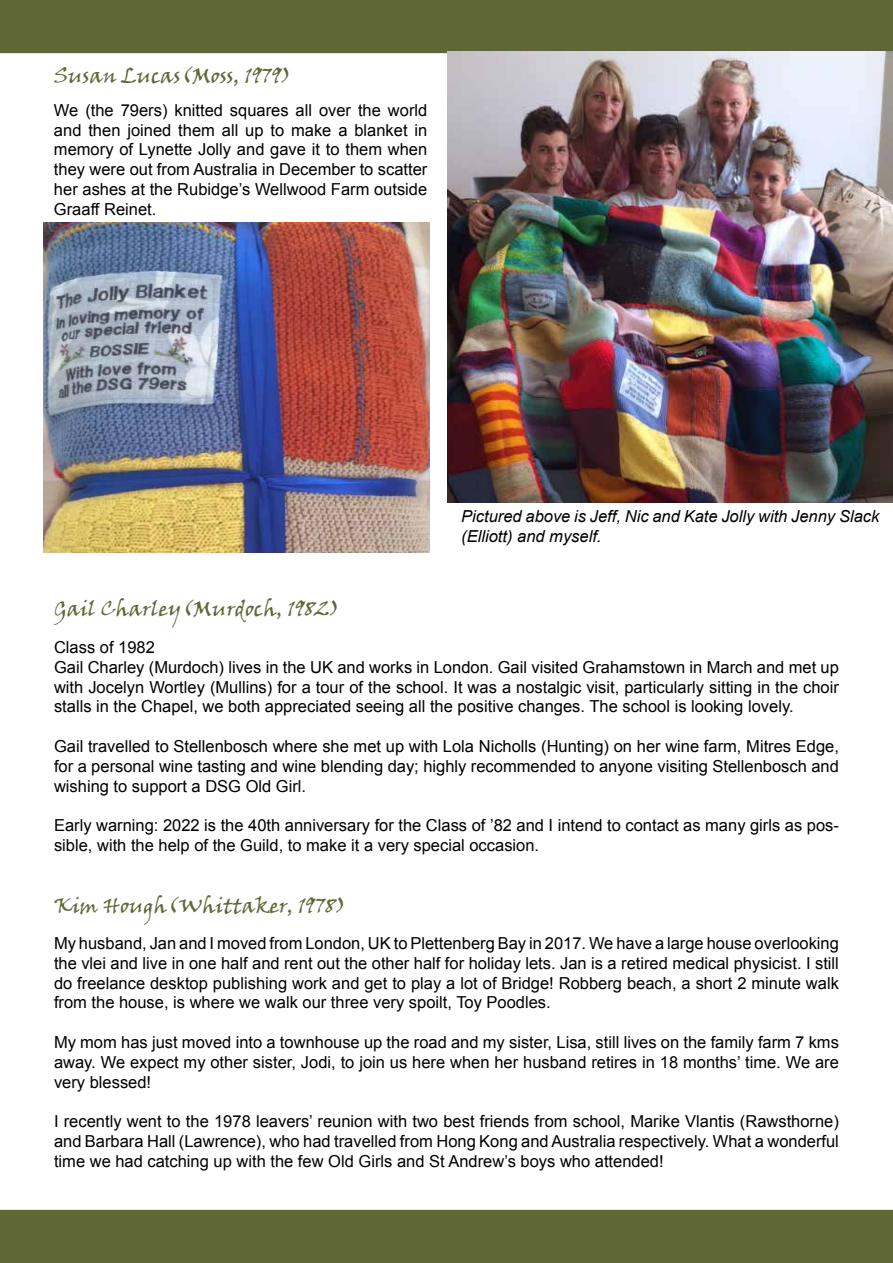
<style>
.page{position:relative;width:893px;height:1263px;background:#fff}
.page>*{position:absolute;margin:0;border:0;box-sizing:border-box;transform-origin:0 0}
.t1{font:21px "Viner Hand ITC";color:#606737}
.t2{font:16.5px/19.8px "Arial";color:#000;text-align:justify}
.t3{font:italic 16.5px/19.8px "Arial";color:#000}
</style>
<div class="page">
<div style="left:1px;top:1px;width:891px;height:51px;background:#606737"></div>
<div style="left:0;top:0;width:893px;height:53px;border:2px solid #606737"></div>
<div style="left:0;top:1210px;width:893px;height:53px;background:#606737"></div>
<img style="left:447px;top:52px;width:446px;height:450px">
<img style="left:44px;top:223px;width:386px;height:330px">
<p class="t1" style="left:54px;top:62px;width:240px">Susan Lucas(Moss, 1979)</p>
<p class="t2" style="left:54px;top:100px;width:375px">We (the 79ers) knitted squares all over the world and then joined them all up to make a blanket in memory of Lynette Jolly and gave it to them when they were out from Australia in December to scatter her ashes at the Rubidge’s Wellwood Farm outside Graaff Reinet.</p>
<p class="t3" style="left:461px;top:507px;width:420px">Pictured above is Jeff, Nic and Kate Jolly with Jenny Slack (Elliott) and myself.</p>
<p class="t1" style="left:54px;top:595px;width:288px">Gail Charley(Murdoch, 1982)</p>
<p class="t2" style="left:54px;top:637px;width:786px;text-align:left">Class of 1982<br>Gail Charley (Murdoch) lives in the UK and works in London. Gail visited Grahamstown in March and met up with Jocelyn Wortley (Mullins) for a tour of the school. It was a nostalgic visit, particularly sitting in the choir stalls in the Chapel, we both appreciated seeing all the positive changes. The school is looking lovely.</p>
<p class="t2" style="left:54px;top:736px;width:786px">Gail travelled to Stellenbosch where she met up with Lola Nicholls (Hunting) on her wine farm, Mitres Edge, for a personal wine tasting and wine blending day; highly recommended to anyone visiting Stellenbosch and wishing to support a DSG Old Girl.</p>
<p class="t2" style="left:54px;top:816px;width:786px">Early warning: 2022 is the 40th anniversary for the Class of ’82 and I intend to contact as many girls as pos&shy;sible, with the help of the Guild, to make it a very special occasion.</p>
<p class="t1" style="left:54px;top:892px;width:295px">Kim Hough(Whittaker, 1978)</p>
<p class="t2" style="left:54px;top:933px;width:786px">My husband, Jan and I moved from London, UK to Plettenberg Bay in 2017. We have a large house overlooking the vlei and live in one half and rent out the other half for holiday lets. Jan is a retired medical physicist. I still do freelance desktop publishing work and get to play a lot of Bridge! Robberg beach, a short 2 minute walk from the house, is where we walk our three very spoilt, Toy Poodles.</p>
<p class="t2" style="left:54px;top:1032px;width:786px">My mom has just moved into a townhouse up the road and my sister, Lisa, still lives on the family farm 7 kms away. We expect my other sister, Jodi, to join us here when her husband retires in 18 months’ time. We are very blessed!</p>
<p class="t2" style="left:54px;top:1112px;width:786px">I recently went to the 1978 leavers’ reunion with two best friends from school, Marike Vlantis (Rawsthorne) and Barbara Hall (Lawrence), who had travelled from Hong Kong and Australia respectively. What a wonderful time we had catching up with the few Old Girls and St Andrew’s boys who attended!</p>
</div>
